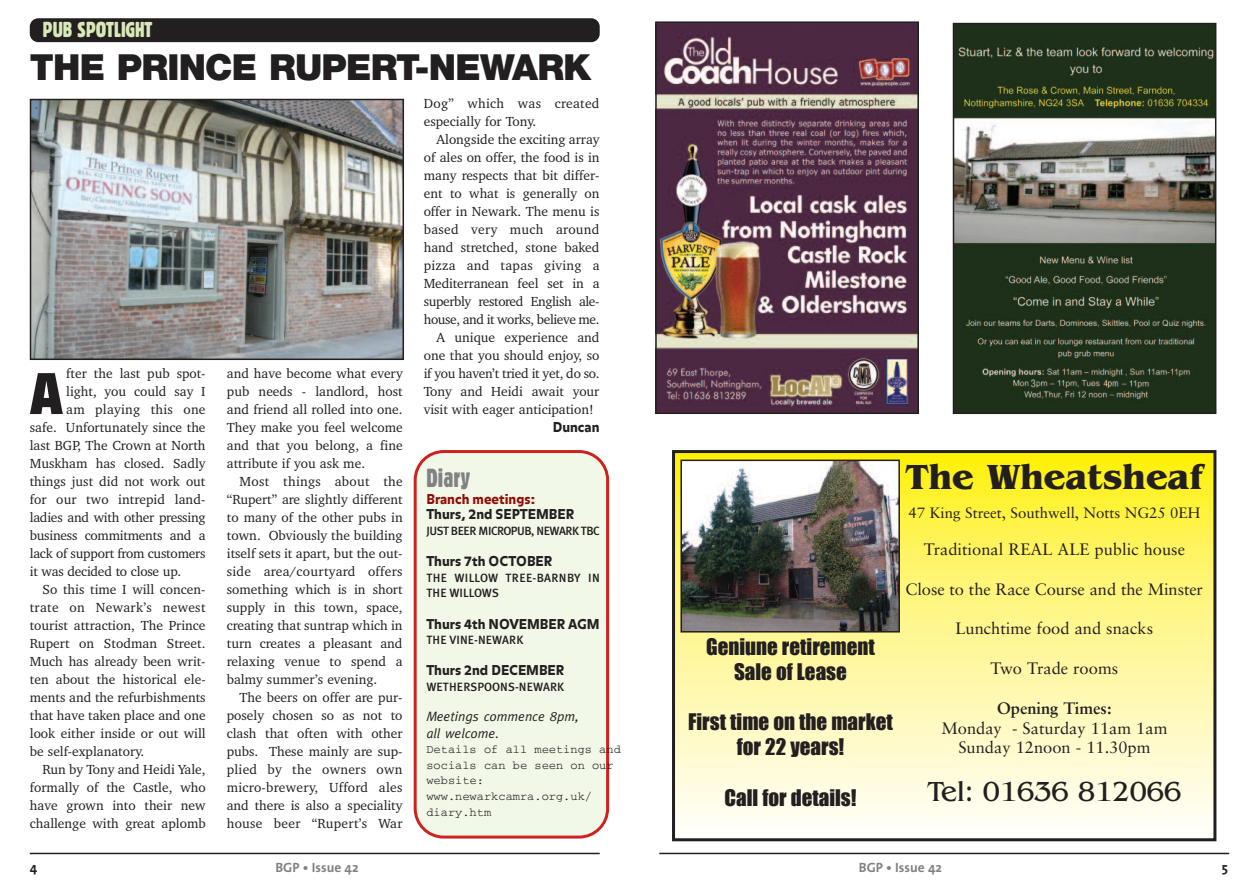
<style>
.page{position:relative;width:1259px;height:893px;background:#fff}
.page>*{position:absolute;margin:0;border:0;box-sizing:border-box;transform-origin:0 0}
.t1{font:900 condensed 57.45px "Flyer";color:#231f20}
.t2{font:900 36px "Helvetica Neue";letter-spacing:-.02em;color:#231f20}
.t3{font:700 36px "Benguiat IT Cby BT";color:#231f20}
.t4{font:28.5px "Benguiat IT Cby BT";color:#231f20}
.t5{font:25.5px "Gothic 821 Condensed BT";color:#808285;scale:.95 1}
.t6{font:21px/25.2px "Impact";color:#231f20;text-align:center}
.t7{font:21px "Gothic 821 Condensed BT";letter-spacing:-.015em;color:#d8e8b6}
.t8{font:16.5px/19.8px "Sabon";color:#231f20;text-align:center}
.t9{font:700 16.5px "Sabon";color:#231f20}
.t10{font:15px "Sabon";color:#231f20}
.t11{font:13.5px/18px "Charter IT Cby BT";color:#231f20;text-align:justify}
.t12{font:900 13.5px "Balance";color:#231f20}
.t13{font:13.5px "Charter IT Cby BT";letter-spacing:.02em;color:#231f20}
.t14{font:italic 13.5px/16.4px "Meta";color:#231f20}
.t15{font:13.5px "Charter IT Cby BT";letter-spacing:-.025em;color:#231f20}
.t16{font:13.5px "Charter IT Cby BT";letter-spacing:-.03em;color:#231f20}
.t17{font:700 13.5px "The Sans";color:#808285}
.t18{font:13.5px "Charter IT Cby BT";letter-spacing:.025em;color:#231f20}
.t19{font:900 13.5px "Balance";color:#900e07}
.t20{font:700 13.5px "The Sans";color:#231f20}
.t21{font:12px/15.6px "Courier";color:#231f20}
.t22{font:500 12px "Meta Plus";color:#231f20}
.t23{font:500 12px/15.6px "Meta Plus";letter-spacing:.02em;color:#231f20}
.t24{font:500 12px "Meta Plus";letter-spacing:-.04em;color:#231f20}
</style>
<div class="page">
<hr style="left:659px;top:853px;width:570px;height:1px;background:#231f20">
<hr style="left:30px;top:853px;width:570px;height:1px;background:#231f20">
<div style="left:30px;top:18px;width:570px;height:24px;background:#231f20;border-radius:9px"></div>
<div style="left:414px;top:450px;width:195px;height:389px;background:#f2f8e7"></div>
<img style="left:33px;top:102px;width:368px;height:255px">
<div style="left:30px;top:99px;width:374px;height:261px;border:2px solid #231f20"></div>
<img style="left:658px;top:24px;width:258px;height:387px">
<div style="left:655px;top:21px;width:264px;height:393px;border:2px solid #231f20"></div>
<svg style="left:676px;top:454px;width:536px;height:370px;background:#fef79a"></svg>
<div style="left:672px;top:450px;width:544px;height:391px;border:3px solid #231f20"></div>
<img style="left:683px;top:463px;width:214px;height:166px">
<div style="left:680px;top:460px;width:220px;height:172px;border:2px solid #231f20"></div>
<img style="left:955px;top:26px;width:258px;height:385px">
<div style="left:952px;top:23px;width:264px;height:391px;border:2px solid #231f20"></div>
<h3 class="t7" style="left:43px;top:21px;width:111px">PUB SPOTLIGHT</h3>
<h2 class="t2" style="left:30px;top:54px;width:563px">THE PRINCE RUPERT-NEWARK</h2>
<h1 class="t1" style="left:30px;top:373px;width:34px">A</h1>
<p class="t11" style="left:66px;top:366px;width:141px">fter the last pub spot-</p>
<p class="t11" style="left:66px;top:383px;width:141px">light, you could say I</p>
<p class="t18" style="left:66px;top:404px;width:141px">am playing this one</p>
<p class="t11" style="left:30px;top:419px;width:177px">safe. Unfortunately since the</p>
<p class="t11" style="left:30px;top:437px;width:177px">last BGP, The Crown at North</p>
<p class="t11" style="left:30px;top:455px;width:177px">Muskham has closed. Sadly</p>
<p class="t11" style="left:30px;top:473px;width:177px">things just did not work out</p>
<p class="t11" style="left:30px;top:491px;width:177px">for our two intrepid land-</p>
<p class="t11" style="left:30px;top:509px;width:177px">ladies and with other pressing</p>
<p class="t11" style="left:30px;top:527px;width:177px">business commitments and a</p>
<p class="t11" style="left:30px;top:545px;width:177px">lack of support from customers</p>
<p class="t11" style="left:30px;top:563px;width:153px">it was decided to close up.</p>
<p class="t11" style="left:43px;top:581px;width:164px">So this time I will concen-</p>
<p class="t13" style="left:30px;top:602px;width:177px">trate on Newark’s newest</p>
<p class="t11" style="left:30px;top:617px;width:177px">tourist attraction, The Prince</p>
<p class="t11" style="left:30px;top:635px;width:177px">Rupert on Stodman Street.</p>
<p class="t11" style="left:30px;top:653px;width:177px">Much has already been writ-</p>
<p class="t11" style="left:30px;top:671px;width:177px">ten about the historical ele-</p>
<p class="t11" style="left:30px;top:689px;width:177px">ments and the refurbishments</p>
<p class="t11" style="left:30px;top:707px;width:177px">that have taken place and one</p>
<p class="t11" style="left:30px;top:725px;width:177px">look either inside or out will</p>
<p class="t11" style="left:30px;top:743px;width:116px">be self-explanatory.</p>
<p class="t11" style="left:43px;top:761px;width:164px">Run by Tony and Heidi Yale,</p>
<p class="t11" style="left:30px;top:779px;width:177px">formally of the Castle, who</p>
<p class="t11" style="left:30px;top:797px;width:177px">have grown into their new</p>
<p class="t11" style="left:30px;top:815px;width:177px">challenge with great aplomb</p>
<p class="t11" style="left:227px;top:365px;width:177px">and have become what every pub needs - landlord, host and friend all rolled into one.<br>They make you feel welcome and that you belong, a fine attribute if you ask me.</p>
<p class="t11" style="left:227px;top:473px;width:177px;text-indent:13px">Most things about the “Rupert” are slightly different to many of the other pubs in town. Obviously the building itself sets it apart, but the out&shy;side area/courtyard offers something which is in short supply in this town, space, creating that suntrap which in turn creates a pleasant and relaxing venue to spend a balmy summer’s evening.</p>
<p class="t11" style="left:227px;top:689px;width:177px;text-indent:13px">The beers on offer are pur&shy;posely chosen so as not to clash that often with other pubs. These mainly are sup&shy;plied by the owners own micro-brewery, Ufford ales and there is also a speciality house beer “Rupert’s War</p>
<p class="t11" style="left:424px;top:95px;width:177px">Dog” which was created especially for Tony.</p>
<p class="t11" style="left:436px;top:131px;width:164px">Alongside the exciting array</p>
<p class="t11" style="left:424px;top:149px;width:177px">of ales on offer, the food is in</p>
<p class="t11" style="left:424px;top:167px;width:177px">many respects that bit differ-</p>
<p class="t11" style="left:424px;top:185px;width:177px">ent to what is generally on</p>
<p class="t11" style="left:424px;top:203px;width:177px">offer in Newark. The menu is</p>
<p class="t13" style="left:424px;top:224px;width:177px">based very much around</p>
<p class="t11" style="left:424px;top:239px;width:177px">hand stretched, stone baked</p>
<p class="t13" style="left:424px;top:260px;width:177px">pizza and tapas giving a</p>
<p class="t11" style="left:424px;top:275px;width:177px">Mediterranean feel set in a</p>
<p class="t15" style="left:424px;top:296px;width:177px">superbly restored English ale-</p>
<p class="t16" style="left:424px;top:314px;width:177px">house, and it works, believe me.</p>
<p class="t11" style="left:436px;top:329px;width:164px">A unique experience and</p>
<p class="t11" style="left:424px;top:347px;width:177px">one that you should enjoy, so</p>
<p class="t11" style="left:424px;top:365px;width:177px">if you haven’t tried it yet, do so.</p>
<p class="t11" style="left:424px;top:383px;width:177px">Tony and Heidi await your</p>
<p class="t11" style="left:424px;top:401px;width:171px">visit with eager anticipation!</p>
<p class="t12" style="left:553px;top:419px;width:48px">Duncan</p>
<h3 class="t5" style="left:426px;top:468px;width:48px">Diary</h3>
<p class="t19" style="left:426px;top:491px;width:110px">Branch meetings:</p>
<p class="t12" style="left:426px;top:507px;width:149px">Thurs, 2nd SEPTEMBER</p>
<p class="t24" style="left:426px;top:524px;width:175px">JUST BEER MICROPUB, NEWARK TBC</p>
<p class="t12" style="left:426px;top:554px;width:127px">Thurs 7th OCTOBER</p>
<p class="t23" style="left:426px;top:570px;width:175px">THE WILLOW TREE-BARNBY IN<br>THE WILLOWS</p>
<p class="t12" style="left:426px;top:616px;width:175px">Thurs 4th NOVEMBER AGM</p>
<p class="t22" style="left:426px;top:633px;width:99px">THE VINE-NEWARK</p>
<p class="t12" style="left:426px;top:663px;width:139px">Thurs 2nd DECEMBER</p>
<p class="t22" style="left:426px;top:680px;width:139px">WETHERSPOONS-NEWARK</p>
<p class="t14" style="left:426px;top:708px;width:154px">Meetings commence 8pm, all welcome.</p>
<p class="t21" style="left:426px;top:742px;width:196px">Details of all meetings and socials can be seen on our website: www.newarkcamra.org.uk/ diary.htm</p>
<h3 class="t6" style="left:706px;top:634px;width:170px">Geniune retirement<br>Sale of Lease</h3>
<h3 class="t6" style="left:688px;top:709px;width:206px">First time on the market for 22 years!</h3>
<h3 class="t6" style="left:724px;top:785px;width:133px">Call for details!</h3>
<h2 class="t3" style="left:905px;top:463px;width:299px">The Wheatsheaf</h2>
<p class="t10" style="left:908px;top:506px;width:293px">47 King Street, Southwell, Notts NG25 0EH</p>
<p class="t8" style="left:924px;top:541px;width:263px">Traditional REAL ALE public house</p>
<p class="t8" style="left:905px;top:580px;width:299px">Close to the Race Course and the Minster</p>
<p class="t8" style="left:955px;top:620px;width:199px">Lunchtime food and snacks</p>
<p class="t8" style="left:990px;top:660px;width:129px">Two Trade rooms</p>
<p class="t9" style="left:997px;top:701px;width:116px">Opening Times:</p>
<p class="t8" style="left:941px;top:719px;width:228px">Monday - Saturday 11am 1am<br>Sunday 12noon - 11.30pm</p>
<h3 class="t4" style="left:927px;top:780px;width:255px">Tel: 01636 812066</h3>
<p class="t20" style="left:30px;top:862px;width:9px">4</p>
<p class="t17" style="left:275px;top:862px;width:85px">BGP • Issue 42</p>
<p class="t17" style="left:859px;top:862px;width:85px">BGP • Issue 42</p>
<p class="t20" style="left:1221px;top:862px;width:8px">5</p>
</div>
